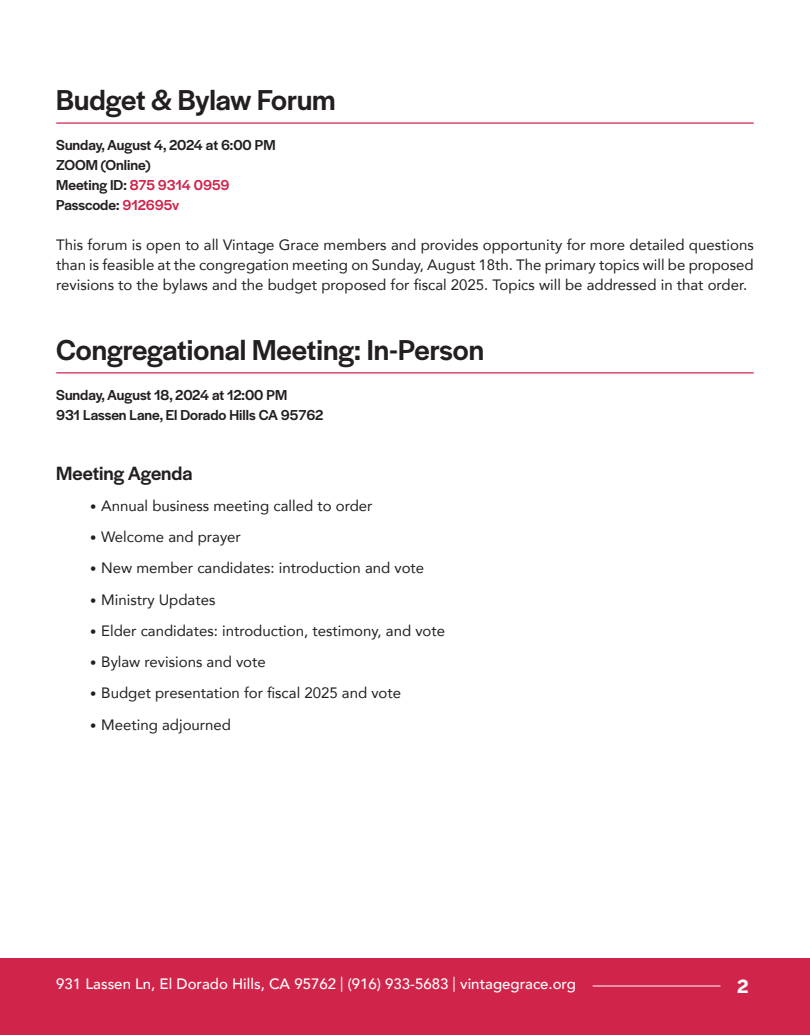
<style>
.page{position:relative;width:810px;height:1035px;background:#fff}
.page>*{position:absolute;margin:0;border:0;box-sizing:border-box;transform-origin:0 0}
.t1{font:500 30px "Halyard Display";color:#231f20}
.t2{font:500 20px "Halyard Display";color:#231f20}
.t3{font:600 20px "Halyard Display";color:#fff}
.t4{font:15px/20px "Avenir";color:#231f20;text-align:justify}
.t5{font:500 15px/20px "Halyard Display";color:#231f20}
.t6{font:500 15px "Avenir";color:#fff}
.t7{font:500 15px "Halyard Display";color:#d1244b}
.s1{color:#231f20}
.s2{color:#d1244b}
.s3{font-size:12.5px}
.s4{font-weight:400}
</style>
<div class="page">
<div style="left:0;top:958px;width:810px;height:77px;background:#d1244b"></div>
<hr style="left:593px;top:986px;width:127px;height:1px;background:#fff">
<hr style="left:56px;top:122px;width:698px;height:2px;background:#d1244b">
<hr style="left:56px;top:372px;width:698px;height:1px;background:#d1244b">
<p class="t1" style="left:56px;top:79px;width:281px">Budget &amp; Bylaw Forum</p>
<p class="t5" style="left:56px;top:134px;width:221px">Sunday, August 4, 2024 at 6:00 PM</p>
<p class="t5" style="left:56px;top:154px;width:96px">ZOOM (Online)</p>
<p class="t7" style="left:56px;top:174px;width:175px"><span class="s1">Meeting ID:</span> 875 9314 0959</p>
<p class="t5" style="left:56px;top:194px;width:125px">Passcode: <span class="s2">912695v</span></p>
<p class="t4" style="left:56px;top:234px;width:699px">This forum is open to all Vintage Grace members and provides opportunity for more detailed questions than is feasible at the congregation meeting on Sunday, August 18th. The primary topics will be proposed revisions to the bylaws and the budget proposed for fiscal 2025. Topics will be addressed in that order.</p>
<h1 class="t1" style="left:56px;top:328px;width:429px">Congregational Meeting: In-Person</h1>
<p class="t5" style="left:56px;top:384px;width:269px">Sunday, August 18, 2024 at 12:00 PM<br>931 Lassen Lane, El Dorado Hills CA 95762</p>
<h2 class="t2" style="left:56px;top:459px;width:138px">Meeting Agenda</h2>
<p class="t4" style="left:90px;top:495px;width:284px"><span class="s3">•</span> Annual business meeting called to order</p>
<p class="t4" style="left:90px;top:527px;width:152px"><span class="s3">•</span> Welcome and prayer</p>
<p class="t4" style="left:90px;top:558px;width:336px"><span class="s3">•</span> New member candidates: introduction and vote</p>
<p class="t4" style="left:90px;top:589px;width:127px"><span class="s3">•</span> Ministry Updates</p>
<p class="t4" style="left:90px;top:620px;width:357px"><span class="s3">•</span> Elder candidates: introduction, testimony, and vote</p>
<p class="t4" style="left:90px;top:652px;width:177px"><span class="s3">•</span> Bylaw revisions and vote</p>
<p class="t4" style="left:90px;top:683px;width:313px"><span class="s3">•</span> Budget presentation for fiscal 2025 and vote</p>
<p class="t4" style="left:90px;top:714px;width:143px"><span class="s3">•</span> Meeting adjourned</p>
<p class="t6" style="left:56px;top:971px;width:521px">931 Lassen Ln, El Dorado Hills, CA 95762 <span class="s4">|</span> (916) 933-5683 <span class="s4">|</span> vintagegrace.org</p>
<h2 class="t3" style="left:737px;top:972px;width:13px">2</h2>
</div>
